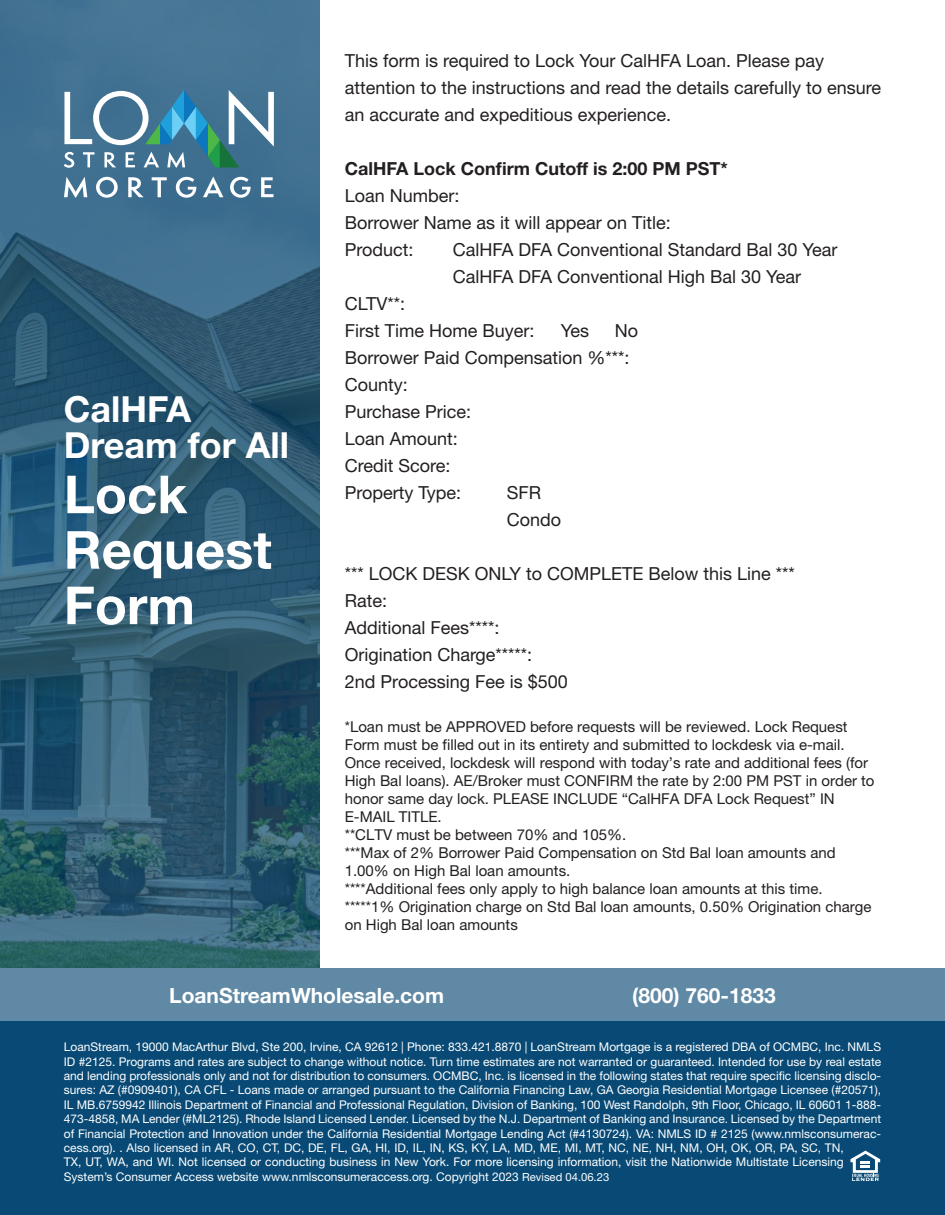
<style>
.page{position:relative;width:945px;height:1215px;background:#fff}
.page>*{position:absolute;margin:0;border:0;box-sizing:border-box;transform-origin:0 0}
.Cover_Title{font:700 52.5px/55.5px "Helvetica Neue LT Std";color:#fff}
.Cover_Title-2{font:700 36px "Helvetica Neue LT Std";color:#fff}
.Cover_Title-3{font:700 21px "Helvetica Neue LT Std";color:#fff}
.Cover_Title-4{font:18px/27px "Helvetica Neue LT Std";color:#231f20}
.Cover_Title-5{font:700 18px "Helvetica Neue LT Std";color:#231f20}
.Cover_Title-6{font:15px/18px "Helvetica Neue LT Std";color:#231f20}
.Cover_Title-7{font:12px/14.4px "Helvetica Neue LT Std";color:#fff}
.s1{font-size:11.25px}
</style>
<div class="page">
<svg style="left:0;top:0;width:319px;height:968px;background:#315f78"></svg>
<svg style="left:64px;top:90px;width:210px;height:78px;background:#5b8da4"></svg>
<svg style="left:64px;top:177px;width:23px;height:21px"></svg>
<svg style="left:96px;top:177px;width:22px;height:21px"></svg>
<svg style="left:128px;top:177px;width:16px;height:20px"></svg>
<svg style="left:152px;top:177px;width:15px;height:20px"></svg>
<svg style="left:176px;top:177px;width:20px;height:21px"></svg>
<svg style="left:203px;top:176px;width:20px;height:21px"></svg>
<svg style="left:230px;top:177px;width:21px;height:21px"></svg>
<svg style="left:261px;top:177px;width:13px;height:20px"></svg>
<div style="left:0;top:968px;width:945px;height:54px;background:#5f89a5"></div>
<div style="left:0;top:1022px;width:945px;height:193px;background:#084a75"></div>
<svg style="left:850px;top:1151px;width:30px;height:30px"></svg>
<p class="Cover_Title-2" style="left:64px;top:387px;width:129px">CalHFA</p>
<p class="Cover_Title-2" style="left:64px;top:423px;width:227px">Dream for All</p>
<p class="Cover_Title" style="left:64px;top:466px;width:210px">Lock<br>Request<br>Form</p>
<p class="Cover_Title-4" style="left:345px;top:47px;width:538px">This form is required to Lock Your CalHFA Loan. Please pay attention to the instructions and read the details carefully to ensure an accurate and expeditious experience.</p>
<p class="Cover_Title-5" style="left:345px;top:157px;width:385px">CalHFA Lock Confirm Cutoff is 2:00 PM PST*</p>
<p class="Cover_Title-4" style="left:345px;top:182px;width:116px">Loan Number:</p>
<p class="Cover_Title-4" style="left:345px;top:209px;width:327px">Borrower Name as it will appear on Title:</p>
<p class="Cover_Title-4" style="left:345px;top:236px;width:70px">Product:</p>
<p class="Cover_Title-4" style="left:453px;top:236px;width:386px">CalHFA DFA Conventional Standard Bal 30 Year</p>
<p class="Cover_Title-4" style="left:453px;top:263px;width:350px">CalHFA DFA Conventional High Bal 30 Year</p>
<p class="Cover_Title-4" style="left:345px;top:290px;width:62px">CLTV**:</p>
<p class="Cover_Title-4" style="left:345px;top:317px;width:191px">First Time Home Buyer:</p>
<p class="Cover_Title-4" style="left:561px;top:317px;width:30px">Yes</p>
<p class="Cover_Title-4" style="left:615px;top:317px;width:25px">No</p>
<p class="Cover_Title-4" style="left:345px;top:344px;width:286px">Borrower Paid Compensation %***:</p>
<p class="Cover_Title-4" style="left:345px;top:371px;width:65px">County:</p>
<p class="Cover_Title-4" style="left:345px;top:398px;width:128px">Purchase Price:</p>
<p class="Cover_Title-4" style="left:345px;top:425px;width:115px">Loan Amount:</p>
<p class="Cover_Title-4" style="left:345px;top:452px;width:107px">Credit Score:</p>
<p class="Cover_Title-4" style="left:345px;top:479px;width:118px">Property Type:</p>
<p class="Cover_Title-4" style="left:507px;top:479px;width:36px">SFR</p>
<p class="Cover_Title-4" style="left:507px;top:506px;width:56px">Condo</p>
<p class="Cover_Title-4" style="left:345px;top:560px;width:452px">*** LOCK DESK ONLY to COMPLETE Below this Line ***<br>Rate:<br>Additional Fees****:<br>Origination Charge*****:<br>2nd Processing Fee is $500</p>
<p class="Cover_Title-6" style="left:345px;top:717px;width:531px">*Loan must be APPROVED before requests will be reviewed. Lock Request Form must be filled out in its entirety and submitted to lockdesk via e-mail.<br>Once received, lockdesk will respond with today’s rate and additional fees (for High Bal loans). AE/Broker must CONFIRM the rate by 2:00 PM PST in order to honor same day lock. PLEASE INCLUDE “CalHFA DFA Lock Request” IN E-MAIL TITLE.<br>**CLTV must be between 70% and 105%.<br>***Max of 2% Borrower Paid Compensation on Std Bal loan amounts and 1.00% on High Bal loan amounts.<br>****Additional fees only apply to high balance loan amounts at this time. *****1% Origination charge on Std Bal loan amounts, 0.50% Origination charge on High Bal loan amounts</p>
<p class="Cover_Title-3" style="left:169px;top:982px;width:276px">LoanStreamWholesale.com</p>
<p class="Cover_Title-3" style="left:632px;top:982px;width:145px">(800) 760-1833</p>
<p class="Cover_Title-7" style="left:64px;top:1040px;width:819px">LoanStream, 19000 MacArthur Blvd, Ste 200, Irvine, CA 92612 | Phone: 833.421.8870 | LoanStream Mortgage is a registered DBA of OCMBC, Inc. NMLS ID #2125. Programs and rates are subject to change without notice. Turn time estimates are not warranted or guaranteed. Intended for use by real estate and lending professionals only and not for distribution to consumers. OCMBC, Inc. is licensed in the following states that require specific licensing disclo&shy;sures: AZ (#0909401), CA CFL - Loans made or arranged pursuant to the California Financing Law, GA Georgia Residential Mortgage Licensee (#20571), IL MB.6759942 Illinois Department of Financial and Professional Regulation, Division of Banking, 100 West Randolph, 9th Floor, Chicago, IL 60601 1-888- 473-4858, MA Lender (#ML2125). Rhode Island Licensed Lender. Licensed by the N.J. Department of Banking and Insurance. Licensed by the Department of Financial Protection and Innovation under the California Residential Mortgage Lending Act (#4130724). VA: NMLS ID # 2125 (www.nmlsconsumerac&shy;cess.org). . Also licensed in AR, CO, CT, DC, DE, FL, GA, HI, ID, IL, IN, KS, KY, LA, MD, ME, MI, MT, NC, NE, NH, NM, OH, OK, OR, PA, SC, TN,<br>TX, UT, WA, and WI. Not licensed or conducting business in New York. For more licensing information, visit the Nationwide Multistate Licensing System’s Consumer Access website www.nmlsconsumeraccess.org. Copyright 2023 <span class="s1">Revised 04.06.23</span></p>
</div>
